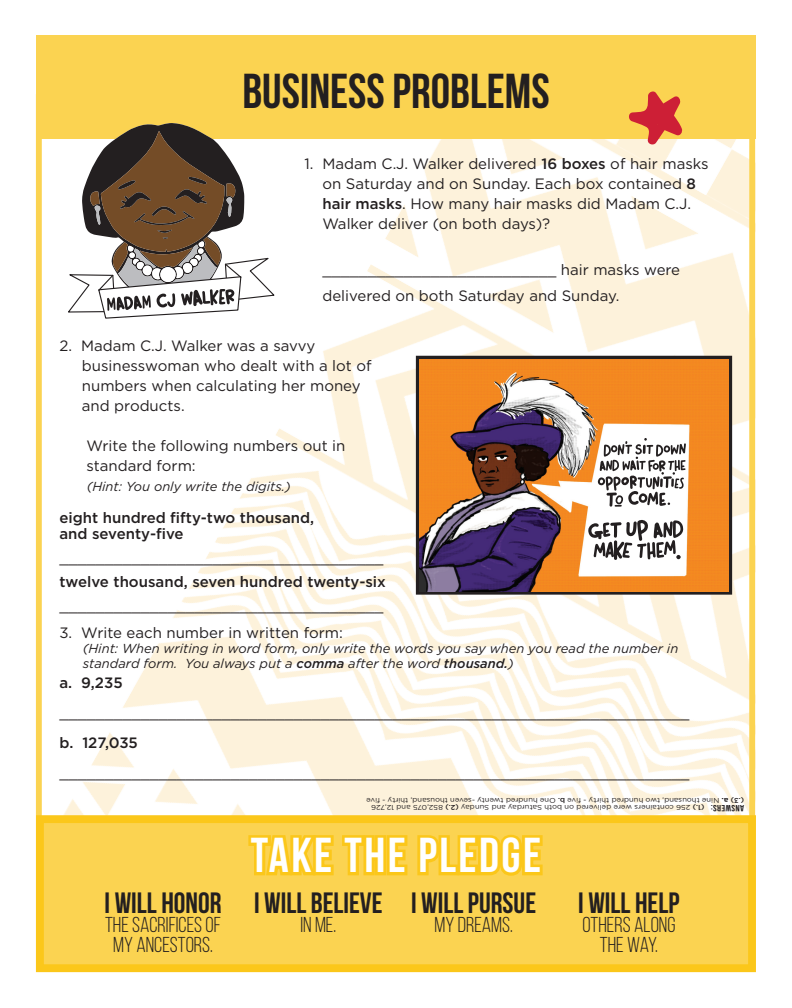
<style>
.page{position:relative;width:792px;height:1008px;background:#fff}
.page>*{position:absolute;margin:0;border:0;box-sizing:border-box;transform-origin:0 0}
.t1{font:700 49px "Bebas Neue";color:#231f20}
.t2{font:700 49px "Bebas Neue";letter-spacing:.05em;color:#fff}
.t3{font:700 29.4px "Bebas Neue";color:#231f20}
.t4{font:21.6px "Bebas Neue";color:#231f20}
.t5{font:15px/20px "Gotham";color:#231f20}
.t6{font:500 15px/16px "Gotham";color:#231f20}
.t7{font:italic 13px "Gotham";color:#231f20}
.t8{font:700 9px "Bebas Neue";letter-spacing:.04em;color:#231f20;scale:1.09 1}
.t9{font:7px "Gotham";color:#231f20;scale:1.09 1}
.s1{font-weight:500}
.s2{font-weight:700}
</style>
<div class="page">
<img style="left:64px;top:139px;width:692px;height:676px">
<div style="left:36px;top:35px;width:720px;height:104px;background:#fbd351"></div>
<div style="left:36px;top:94px;width:719px;height:878px;border:6px solid #fbd351"></div>
<div style="left:36px;top:815px;width:720px;height:157px;background:#fbd351;border:8px solid #fbc71a"></div>
<svg style="left:248px;top:834px;width:295px;height:42px"></svg>
<svg style="left:628px;top:91px;width:55px;height:55px"></svg>
<svg style="left:65px;top:123px;width:211px;height:196px"></svg>
<div style="left:416px;top:356px;width:316px;height:239px;border:7px solid #231f20"></div>
<img style="left:419px;top:359px;width:310px;height:232px">
<svg style="left:588px;top:519px;width:95px;height:41px"></svg>
<svg style="left:598px;top:438px;width:88px;height:69px"></svg>
<p class="t1" style="left:242px;top:65px;width:309px">BUSINESS PROBLEMS</p>
<p class="t5" style="left:304px;top:153px;width:406px">1. Madam C.J. Walker delivered <span class="s1">16 boxes</span> of hair masks</p>
<p class="t5" style="left:322px;top:173px;width:375px">on Saturday and on Sunday. Each box contained <span class="s1">8 hair masks</span>. How many hair masks did Madam C.J.<br>Walker deliver (on both days)?</p>
<p class="t5" style="left:322px;top:259px;width:359px">__________________________ hair masks were</p>
<p class="t5" style="left:322px;top:285px;width:298px">delivered on both Saturday and Sunday.</p>
<p class="t5" style="left:82px;top:335px;width:291px;text-indent:-23px">2. Madam C.J. Walker was a savvy businesswoman who dealt with a lot of numbers when calculating her money and products.</p>
<p class="t5" style="left:86px;top:435px;width:261px">Write the following numbers out in standard form:</p>
<p class="t7" style="left:87px;top:478px;width:205px">(Hint: You only write the digits.)</p>
<p class="t6" style="left:59px;top:510px;width:256px">eight hundred fifty-two thousand, and seventy-five</p>
<p class="t5" style="left:59px;top:548px;width:326px">____________________________________</p>
<p class="t6" style="left:59px;top:574px;width:328px">twelve thousand, seven hundred twenty-six</p>
<p class="t5" style="left:59px;top:596px;width:326px">____________________________________</p>
<p class="t5" style="left:59px;top:623px;width:285px">3. Write each number in written form:</p>
<p class="t7" style="left:83px;top:640px;width:597px">(Hint: When writing in word form, only write the words you say when you read the number in</p>
<p class="t7" style="left:83px;top:655px;width:432px">standard form. You always put a <span class="s1">comma</span> after the word <span class="s1">thousand.</span>)</p>
<p class="t6" style="left:59px;top:675px;width:65px">a. 9,235</p>
<p class="t5" style="left:59px;top:703px;width:631px">______________________________________________________________________</p>
<p class="t6" style="left:59px;top:735px;width:80px">b. 127,035</p>
<p class="t5" style="left:59px;top:763px;width:631px">______________________________________________________________________</p>
<p class="t9" style="left:744px;top:805px;width:348px;rotate:-180deg"><span class="s1">(.3)</span> <span class="s2">a.</span> Nine thousand, two hundred thirty - five <span class="s1">b.</span> One hundred twenty -seven thousand, thirty - five</p>
<p class="t9" style="left:705px;top:812px;width:307px;rotate:-180deg"><span class="s1">(1.)</span> 256 containers were delivered on both Saturday and Sunday <span class="s1">(2.)</span> 852,075 and 12,726</p>
<p class="t8" style="left:744px;top:813px;width:32px;rotate:-180deg">ANSWERS:</p>
<p class="t3" style="left:105px;top:886px;width:118px">I WILL HONOR</p>
<p class="t4" style="left:105px;top:913px;width:117px">THE SACRIFICES OF</p>
<p class="t4" style="left:113px;top:933px;width:101px">MY ANCESTORS.</p>
<p class="t2" style="left:251px;top:829px;width:292px">TAKE THE PLEDGE</p>
<p class="t3" style="left:254px;top:886px;width:130px">I WILL BELIEVE</p>
<p class="t4" style="left:301px;top:913px;width:37px">IN ME.</p>
<p class="t3" style="left:411px;top:886px;width:126px">I WILL PURSUE</p>
<p class="t4" style="left:435px;top:913px;width:80px">MY DREAMS.</p>
<p class="t3" style="left:578px;top:886px;width:103px">I WILL HELP</p>
<p class="t4" style="left:582px;top:913px;width:95px">OTHERS ALONG</p>
<p class="t4" style="left:600px;top:933px;width:60px">THE WAY.</p>
</div>
